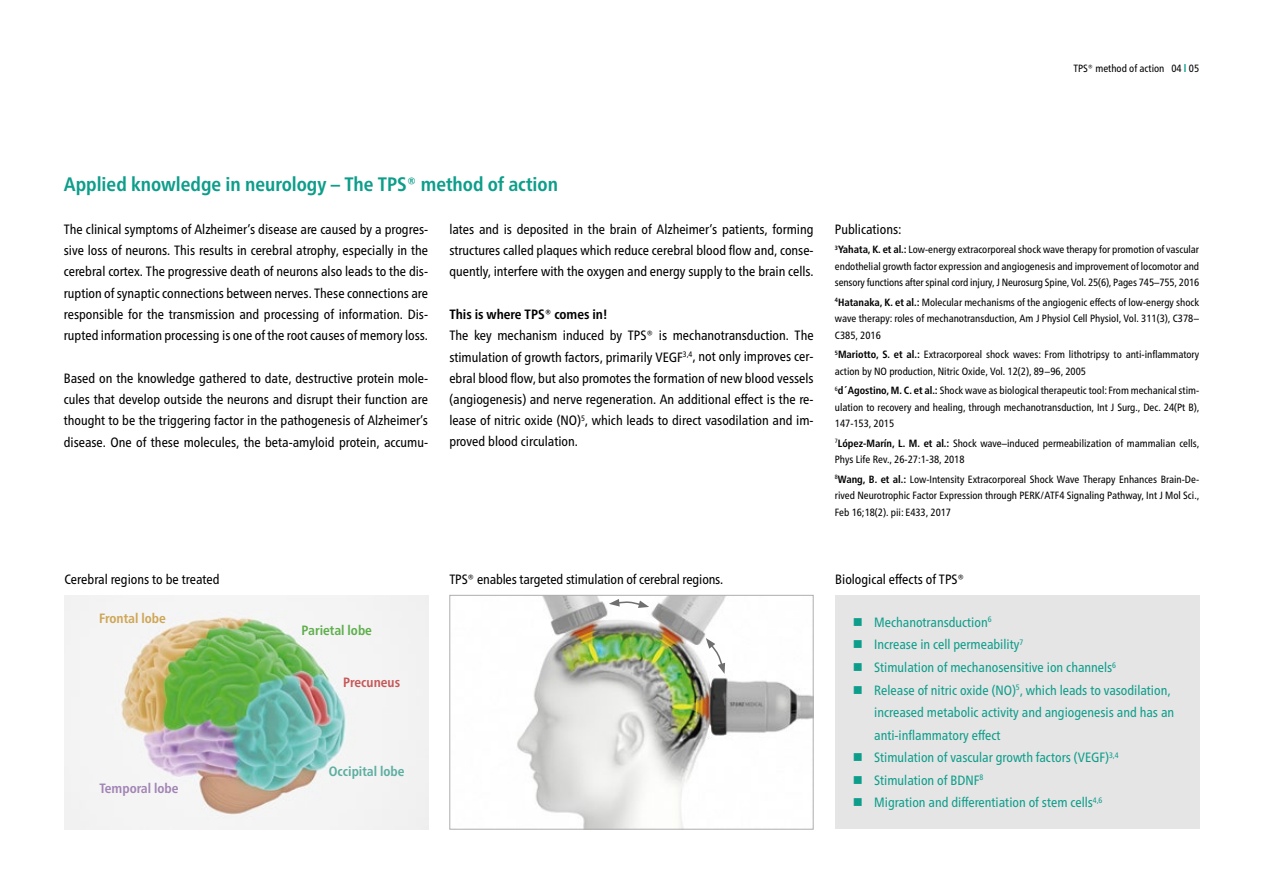
<style>
.page{position:relative;width:1263px;height:893px;background:#fff}
.page>*{position:absolute;margin:0;border:0;box-sizing:border-box;transform-origin:0 0}
.t1{font:700 condensed 19.5px "Frutiger Neue LT Pro";color:#0d9e8b}
.t2{font:condensed 13.5px/21.3px "Frutiger Neue LT Pro";color:#000;text-align:justify}
.t3{font:condensed 13.5px/22.5px "Frutiger Neue LT Pro";color:#0d9e8b}
.t4{font:700 condensed 13.5px "Frutiger Neue LT Pro";color:#000}
.t5{font:700 condensed 13.5px "Frutiger Neue LT Pro";color:#5caea1}
.t6{font:700 condensed 13.5px "Frutiger Neue LT Pro";color:#5eaf4c}
.t7{font:700 condensed 13.5px "Frutiger Neue LT Pro";color:#a284b5}
.t8{font:700 condensed 13.5px "Frutiger Neue LT Pro";color:#cea655}
.t9{font:700 condensed 13.5px "Frutiger Neue LT Pro";color:#c75858}
.t10{font:condensed 10.5px/16.5px "Frutiger Neue LT Pro";color:#000;text-align:justify}
.s1{font-weight:700;color:#0d9e8b}
.s2{font-weight:700}
</style>
<div class="page">
<div style="left:835px;top:595px;width:364px;height:234px;background:#e5e5e5"></div>
<img style="left:517px;top:597px;width:295px;height:231px">
<svg style="left:706px;top:638px;width:19px;height:36px"></svg>
<svg style="left:609px;top:599px;width:40px;height:9px"></svg>
<div style="left:449px;top:595px;width:365px;height:235px;border:1px solid #aeaeae"></div>
<img style="left:64px;top:595px;width:365px;height:234px">
<p class="t10" style="left:1073px;top:60px;width:127px">TPS® method of action 04 <span class="s1">l</span> 05</p>
<h1 class="t1" style="left:64px;top:173px;width:496px">Applied knowledge in neurology – The TPS® method of action</h1>
<p class="t2" style="left:64px;top:218px;width:366px">The clinical symptoms of Alzheimer’s disease are caused by a progres&shy;sive loss of neurons. This results in cerebral atrophy, especially in the cerebral cortex. The progressive death of neurons also leads to the dis&shy;ruption of synaptic connections between nerves. These connections are responsible for the transmission and processing of information. Dis&shy;rupted information processing is one of the root causes of memory loss.</p>
<p class="t2" style="left:64px;top:367px;width:366px">Based on the knowledge gathered to date, destructive protein mole&shy;cules that develop outside the neurons and disrupt their function are thought to be the triggering factor in the pathogenesis of Alzheimer’s disease. One of these molecules, the beta-amyloid protein, accumu-</p>
<p class="t2" style="left:449px;top:218px;width:366px">lates and is deposited in the brain of Alzheimer’s patients, forming structures called plaques which reduce cerebral blood flow and, conse&shy;quently, interfere with the oxygen and energy supply to the brain cells.</p>
<p class="t4" style="left:449px;top:306px;width:160px">This is where TPS® comes in!</p>
<p class="t2" style="left:449px;top:325px;width:366px">The key mechanism induced by TPS® is mechanotransduction. The stimulation of growth factors, primarily VEGF<sup>3,4</sup>, not only improves cer&shy;ebral blood flow, but also promotes the formation of new blood vessels (angiogenesis) and nerve regeneration. An additional effect is the re&shy;lease of nitric oxide (NO)<sup>5</sup>, which leads to direct vasodilation and im&shy;proved blood circulation.</p>
<p class="t2" style="left:835px;top:218px;width:68px">Publications:</p>
<p class="t10" style="left:835px;top:241px;width:366px"><sup>3</sup><span class="s2">Yahata, K. et al.:</span> Low-energy extracorporeal shock wave therapy for promotion of vascular endothelial growth factor expression and angiogenesis and improvement of locomotor and sensory functions after spinal cord injury, J Neurosurg Spine, Vol. 25(6), Pages 745–755, 2016</p>
<p class="t10" style="left:835px;top:294px;width:366px"><sup>4</sup><span class="s2">Hatanaka, K. et al.:</span> Molecular mechanisms of the angiogenic effects of low-energy shock wave therapy: roles of mechanotransduction, Am J Physiol Cell Physiol, Vol. 311(3), C378– C385, 2016</p>
<p class="t10" style="left:835px;top:346px;width:366px"><sup>5</sup><span class="s2">Mariotto, S. et al.:</span> Extracorporeal shock waves: From lithotripsy to anti-inflammatory action by NO production, Nitric Oxide, Vol. 12(2), 89–96, 2005</p>
<p class="t10" style="left:835px;top:382px;width:366px"><sup>6</sup><span class="s2">d´Agostino, M. C. et al.:</span> Shock wave as biological therapeutic tool: From mechanical stim&shy;ulation to recovery and healing, through mechanotransduction, Int J Surg., Dec. 24(Pt B), 147-153, 2015</p>
<p class="t10" style="left:835px;top:435px;width:366px"><sup>7</sup><span class="s2">López-Marín, L. M. et al.:</span> Shock wave–induced permeabilization of mammalian cells,<br>Phys Life Rev., 26-27:1-38, 2018</p>
<p class="t10" style="left:835px;top:471px;width:366px"><sup>8</sup><span class="s2">Wang, B. et al.:</span> Low-Intensity Extracorporeal Shock Wave Therapy Enhances Brain-De&shy;rived Neurotrophic Factor Expression through PERK/ATF4 Signaling Pathway, Int J Mol Sci., Feb 16;18(2). pii: E433, 2017</p>
<p class="t2" style="left:64px;top:569px;width:157px">Cerebral regions to be treated</p>
<p class="t8" style="left:99px;top:611px;width:68px">Frontal lobe</p>
<p class="t7" style="left:99px;top:780px;width:81px">Temporal lobe</p>
<p class="t6" style="left:302px;top:622px;width:72px">Parietal lobe</p>
<p class="t9" style="left:343px;top:674px;width:59px">Precuneus</p>
<p class="t5" style="left:329px;top:763px;width:77px">Occipital lobe</p>
<p class="t2" style="left:449px;top:569px;width:275px">TPS® enables targeted stimulation of cerebral regions.</p>
<p class="t2" style="left:835px;top:569px;width:131px">Biological effects of TPS®</p>
<p class="t3" style="left:853px;top:611px;width:140px">■ Mechanotransduction<sup>6</sup></p>
<p class="t3" style="left:853px;top:633px;width:172px">■ Increase in cell permeability<sup>7</sup></p>
<p class="t3" style="left:853px;top:656px;width:265px">■ Stimulation of mechanosensitive ion channels<sup>6</sup></p>
<p class="t3" style="left:874px;top:678px;width:301px;text-indent:-21px">■ Release of nitric oxide (NO)<sup>5</sup>, which leads to vasodilation, increased metabolic activity and angiogenesis and has an anti-inflammatory effect</p>
<p class="t3" style="left:853px;top:746px;width:267px">■ Stimulation of vascular growth factors (VEGF)<sup>3,4</sup></p>
<p class="t3" style="left:853px;top:768px;width:132px">■ Stimulation of BDNF<sup>8</sup></p>
<p class="t3" style="left:853px;top:791px;width:251px">■ Migration and differentiation of stem cells<sup>4,6</sup></p>
</div>
